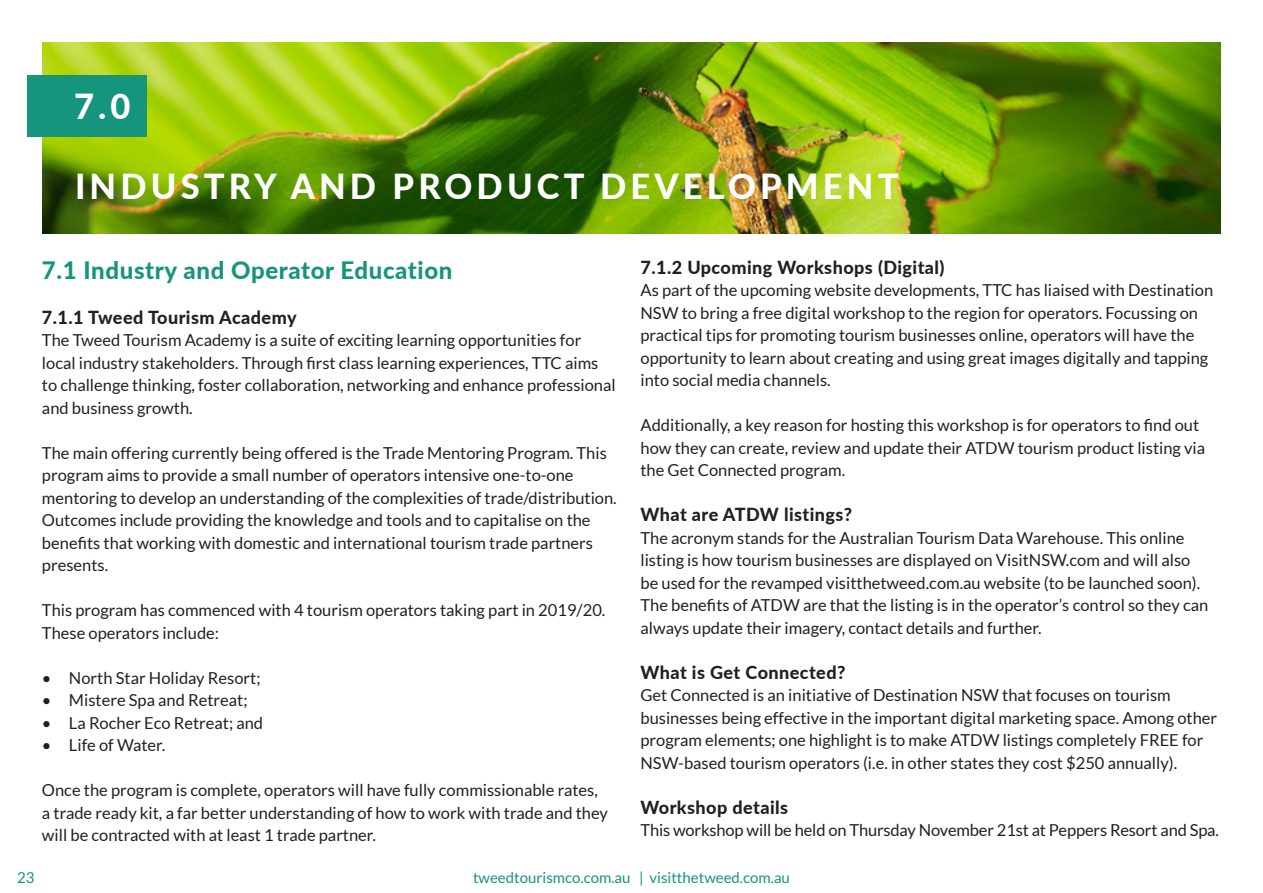
<style>
.page{position:relative;width:1263px;height:893px;background:#fff}
.page>*{position:absolute;margin:0;border:0;box-sizing:border-box;transform-origin:0 0}
.t1{font:800 34.5px "Lato";letter-spacing:.12em;color:#fff}
.t2{font:800 24px "Lato";letter-spacing:.025em;color:#16947c}
.t3{font:800 18px "Lato";letter-spacing:.025em;color:#231f20}
.t4{font:16.5px/22.5px "Lato";color:#231f20}
.t5{font:15px "Lato";color:#16947c}
</style>
<div class="page">
<img style="left:43px;top:43px;width:1177px;height:191px">
<div style="left:27px;top:75px;width:119px;height:62px;background:#16947c"></div>
<h1 class="t1" style="left:74px;top:81px;width:58px">7.0</h1>
<h1 class="t1" style="left:75px;top:160px;width:825px">INDUSTRY AND PRODUCT DEVELOPMENT</h1>
<h2 class="t2" style="left:42px;top:252px;width:412px">7.1 Industry and Operator Education</h2>
<p class="t3" style="left:42px;top:304px;width:256px">7.1.1 Tweed Tourism Academy</p>
<p class="t4" style="left:42px;top:329px;width:575px">The Tweed Tourism Academy is a suite of exciting learning opportunities for local industry stakeholders. Through first class learning experiences, TTC aims to challenge thinking, foster collaboration, networking and enhance professional and business growth.</p>
<p class="t4" style="left:42px;top:441px;width:576px">The main offering currently being offered is the Trade Mentoring Program. This program aims to provide a small number of operators intensive one-to-one mentoring to develop an understanding of the complexities of trade/distribution.<br>Outcomes include providing the knowledge and tools and to capitalise on the benefits that working with domestic and international tourism trade partners presents.</p>
<p class="t4" style="left:42px;top:599px;width:565px">This program has commenced with 4 tourism operators taking part in 2019/20.<br>These operators include:</p>
<p class="t4" style="left:42px;top:666px;width:220px">• North Star Holiday Resort;</p>
<p class="t4" style="left:42px;top:689px;width:207px">• Mistere Spa and Retreat;</p>
<p class="t4" style="left:42px;top:711px;width:223px">• La Rocher Eco Retreat; and</p>
<p class="t4" style="left:42px;top:734px;width:125px">• Life of Water.</p>
<p class="t4" style="left:42px;top:779px;width:567px">Once the program is complete, operators will have fully commissionable rates, a trade ready kit, a far better understanding of how to work with trade and they will be contracted with at least 1 trade partner.</p>
<p class="t3" style="left:640px;top:254px;width:306px">7.1.2 Upcoming Workshops (Digital)</p>
<p class="t4" style="left:640px;top:279px;width:574px">As part of the upcoming website developments, TTC has liaised with Destination NSW to bring a free digital workshop to the region for operators. Focussing on practical tips for promoting tourism businesses online, operators will have the opportunity to learn about creating and using great images digitally and tapping into social media channels.</p>
<p class="t4" style="left:640px;top:414px;width:566px">Additionally, a key reason for hosting this workshop is for operators to find out how they can create, review and update their ATDW tourism product listing via the Get Connected program.</p>
<p class="t3" style="left:640px;top:501px;width:213px">What are ATDW listings?</p>
<p class="t4" style="left:640px;top:527px;width:569px">The acronym stands for the Australian Tourism Data Warehouse. This online listing is how tourism businesses are displayed on VisitNSW.com and will also be used for the revamped visitthetweed.com.au website (to be launched soon).<br>The benefits of ATDW are that the listing is in the operator’s control so they can always update their imagery, contact details and further.</p>
<p class="t3" style="left:640px;top:659px;width:206px">What is Get Connected?</p>
<p class="t4" style="left:640px;top:684px;width:578px">Get Connected is an initiative of Destination NSW that focuses on tourism businesses being effective in the important digital marketing space. Among other program elements; one highlight is to make ATDW listings completely FREE for NSW-based tourism operators (i.e. in other states they cost $250 annually).</p>
<p class="t3" style="left:640px;top:794px;width:149px">Workshop details</p>
<p class="t4" style="left:640px;top:819px;width:580px">This workshop will be held on Thursday November 21st at Peppers Resort and Spa.</p>
<p class="t5" style="left:17px;top:869px;width:19px">23</p>
<p class="t5" style="left:473px;top:869px;width:318px">tweedtourismco.com.au | visitthetweed.com.au</p>
</div>
